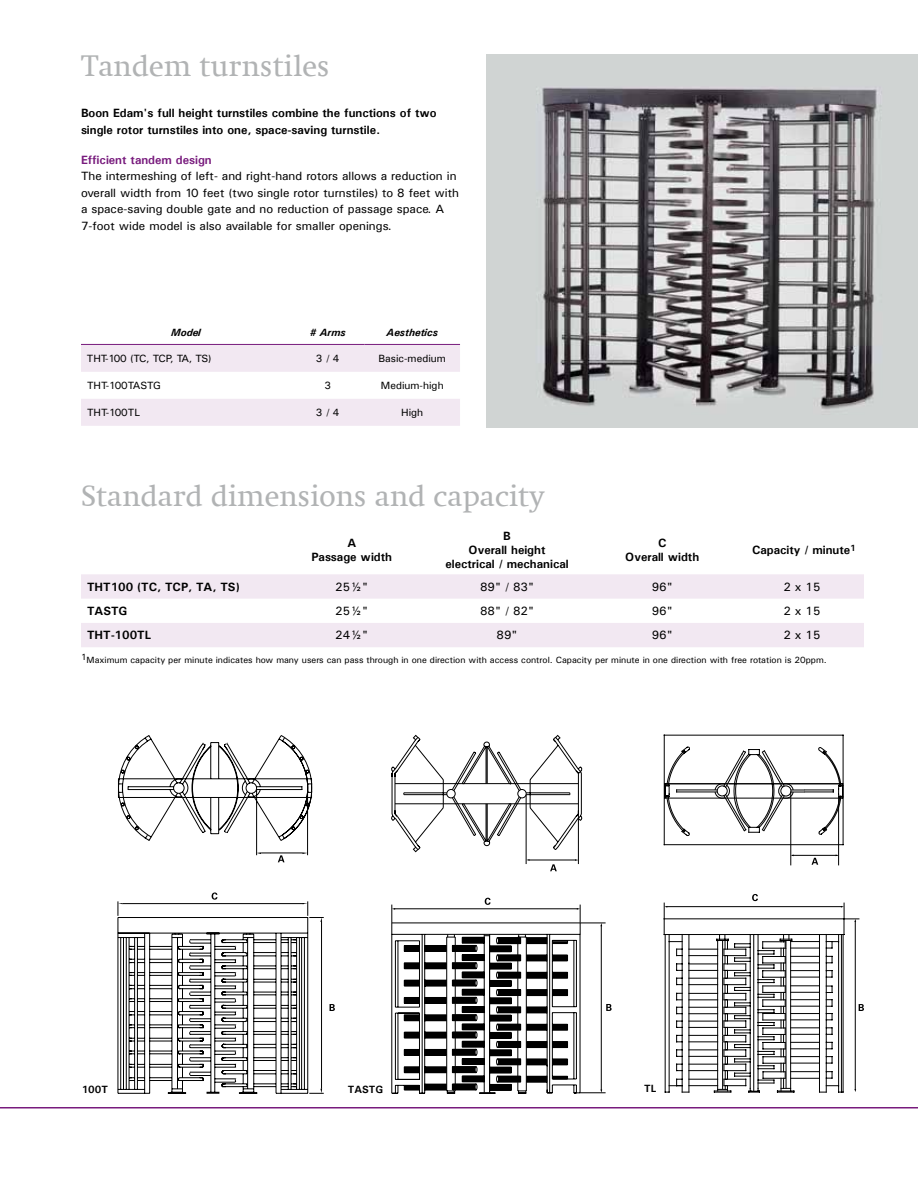
<style>
.page{position:relative;width:918px;height:1188px;background:#fff}
.page>*{position:absolute;margin:0;border:0;box-sizing:border-box;transform-origin:0 0}
.t1{font:30px "Swift Com";color:#b1b3b4}
.t2{font:12px/16.5px "Univers";color:#000}
.t3{font:700 12px/14.4px "Univers";color:#000;text-align:center}
.t4{font:700 12px "Univers";color:#781b7d}
.t5{font:10.5px "Univers";color:#000}
.t6{font:10.5px "Univers";letter-spacing:-.05em;color:#000}
.t7{font:italic 700 10.5px "Univers";color:#000}
.t8{font:700 10.5px "Univers";color:#000}
.t9{font:9px "Univers";color:#000}
</style>
<div class="page">
<svg style="left:81px;top:574px;width:783px;height:73px;fill:#f2e8f2"></svg>
<svg style="left:0;top:1107px;width:918px;height:2px;background:#99539d"></svg>
<svg style="left:81px;top:345px;width:379px;height:81px"></svg>
<hr style="left:81px;top:344px;width:210px;height:1px;background:#781b7d">
<hr style="left:291px;top:344px;width:73px;height:1px;background:#781b7d">
<hr style="left:364px;top:344px;width:96px;height:1px;background:#781b7d">
<svg style="left:392px;top:898px;width:220px;height:196px"></svg>
<svg style="left:391px;top:735px;width:191px;height:136px"></svg>
<svg style="left:681px;top:746px;width:9px;height:5px"></svg>
<svg style="left:664px;top:751px;width:180px;height:341px"></svg>
<hr style="left:791px;top:792px;width:1px;height:73px;background:#000">
<hr style="left:838px;top:797px;width:1px;height:68px;background:#000">
<hr style="left:792px;top:855px;width:45px;height:1px;background:#000">
<hr style="left:667px;top:906px;width:175px;height:1px;background:#000">
<svg style="left:664px;top:903px;width:3px;height:16px"></svg>
<hr style="left:855px;top:921px;width:1px;height:169px;background:#000">
<svg style="left:843px;top:934px;width:1px;height:158px"></svg>
<svg style="left:676px;top:993px;width:6px;height:8px"></svg>
<svg style="left:826px;top:999px;width:7px;height:8px"></svg>
<svg style="left:841px;top:903px;width:18px;height:19px"></svg>
<div style="left:781px;top:786px;width:10px;height:10px;border:1px solid #000;border-radius:50%"></div>
<svg style="left:118px;top:735px;width:194px;height:127px"></svg>
<svg style="left:118px;top:892px;width:206px;height:202px"></svg>
<svg style="left:330px;top:1004px;width:5px;height:7px"></svg>
<svg style="left:812px;top:858px;width:6px;height:7px"></svg>
<svg style="left:752px;top:894px;width:6px;height:7px"></svg>
<svg style="left:859px;top:1004px;width:5px;height:7px"></svg>
<img style="left:486px;top:54px;width:432px;height:373px">
<h1 class="t1" style="left:81px;top:48px;width:250px">Tandem turnstiles</h1>
<p class="t3" style="left:81px;top:105px;width:357px;line-height:16.5px;text-align:left">Boon Edam's full height turnstiles combine the functions of two single rotor turnstiles into one, space-saving turnstile.</p>
<p class="t4" style="left:81px;top:152px;width:132px">Efficient tandem design</p>
<p class="t2" style="left:81px;top:168px;width:380px">The intermeshing of left- and right-hand rotors allows a reduction in overall width from 10 feet (two single rotor turnstiles) to 8 feet with a space-saving double gate and no reduction of passage space. A 7-foot wide model is also available for smaller openings.</p>
<p class="t7" style="left:171px;top:326px;width:31px">Model</p>
<p class="t7" style="left:310px;top:326px;width:37px"># Arms</p>
<p class="t7" style="left:387px;top:326px;width:53px">Aesthetics</p>
<p class="t6" style="left:87px;top:352px;width:126px">THT-100 (TC, TCP, TA, TS)</p>
<p class="t5" style="left:316px;top:352px;width:25px">3 / 4</p>
<p class="t5" style="left:379px;top:352px;width:69px">Basic-medium</p>
<p class="t5" style="left:87px;top:379px;width:75px">THT-100TASTG</p>
<p class="t5" style="left:324px;top:379px;width:8px">3</p>
<p class="t5" style="left:381px;top:379px;width:64px">Medium-high</p>
<p class="t5" style="left:87px;top:406px;width:55px">THT-100TL</p>
<p class="t5" style="left:316px;top:406px;width:25px">3 / 4</p>
<p class="t5" style="left:401px;top:406px;width:24px">High</p>
<h1 class="t1" style="left:81px;top:478px;width:465px">Standard dimensions and capacity</h1>
<p class="t3" style="left:312px;top:535px;width:82px">A<br>Passage width</p>
<p class="t3" style="left:445px;top:528px;width:125px">B<br>Overall height electrical / mechanical</p>
<p class="t3" style="left:625px;top:535px;width:75px">C<br>Overall width</p>
<p class="t3" style="left:752px;top:542px;width:105px">Capacity / minute<sup>1</sup></p>
<p class="t3" style="left:87px;top:579px;width:154px">THT100 (TC, TCP, TA, TS)</p>
<p class="t2" style="left:335px;top:578px;width:34px">25½"</p>
<p class="t2" style="left:480px;top:578px;width:55px">89" / 83"</p>
<p class="t2" style="left:652px;top:578px;width:23px">96"</p>
<p class="t2" style="left:783px;top:578px;width:39px">2 x 15</p>
<p class="t3" style="left:87px;top:603px;width:42px">TASTG</p>
<p class="t2" style="left:335px;top:602px;width:34px">25½"</p>
<p class="t2" style="left:480px;top:602px;width:55px">88" / 82"</p>
<p class="t2" style="left:652px;top:602px;width:23px">96"</p>
<p class="t2" style="left:783px;top:602px;width:39px">2 x 15</p>
<p class="t3" style="left:87px;top:628px;width:66px">THT-100TL</p>
<p class="t2" style="left:335px;top:627px;width:34px">24½"</p>
<p class="t2" style="left:497px;top:627px;width:23px">89"</p>
<p class="t2" style="left:652px;top:627px;width:23px">96"</p>
<p class="t2" style="left:783px;top:627px;width:39px">2 x 15</p>
<p class="t9" style="left:81px;top:654px;width:747px">1Maximum capacity per minute indicates how many users can pass through in one direction with access control. Capacity per minute in one direction with free rotation is 20ppm.</p>
<p class="t8" style="left:82px;top:1083px;width:28px">100T</p>
<p class="t8" style="left:348px;top:1083px;width:37px">TASTG</p>
<p class="t8" style="left:644px;top:1082px;width:14px">TL</p>
</div>
